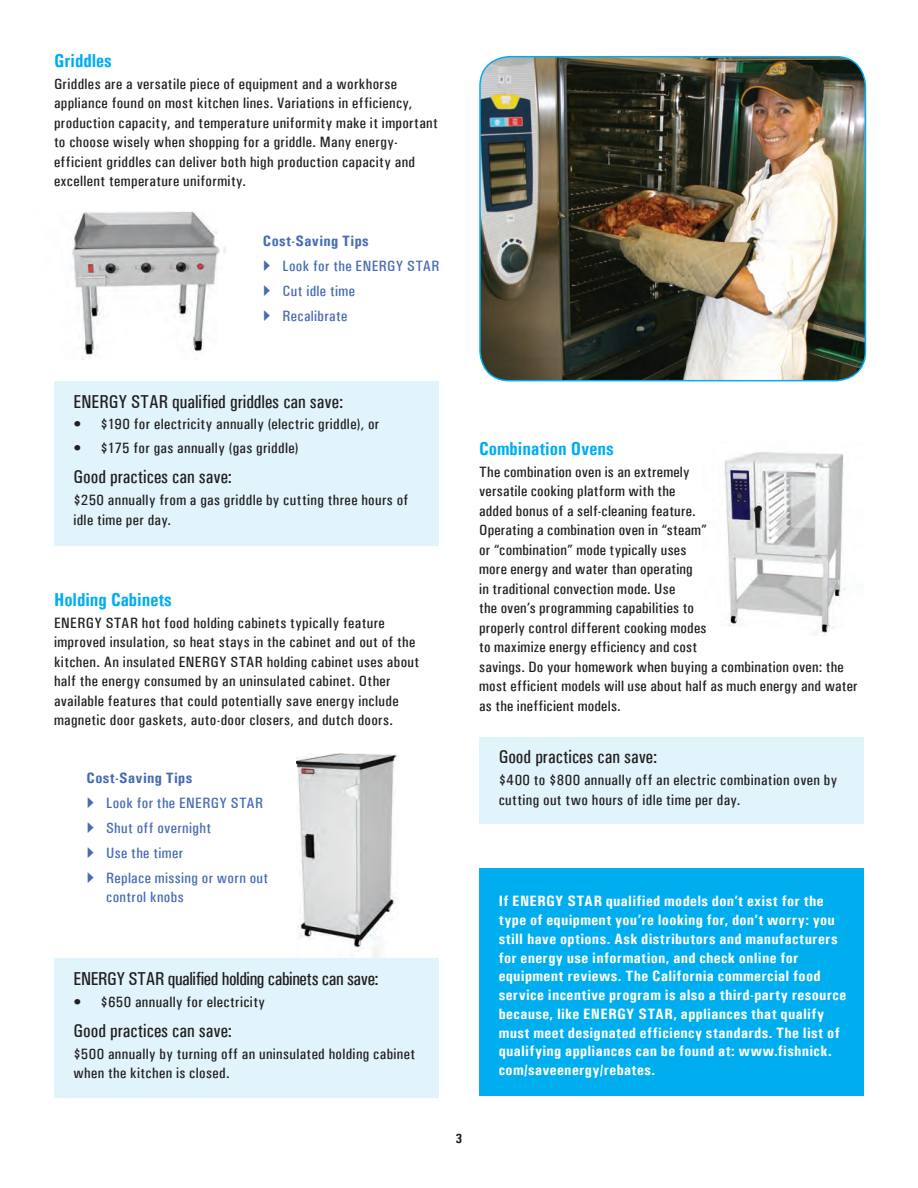
<style>
.page{position:relative;width:918px;height:1188px;background:#fff}
.page>*{position:absolute;margin:0;border:0;box-sizing:border-box;transform-origin:0 0}
.Box_subheader{font:500 18.75px "Univers Condensed";color:#231f20}
.Box_subheader-2{font:500 18.75px "Univers Condensed";letter-spacing:-.02em;color:#231f20}
.subhead_2{font:700 18.75px "Univers Condensed";color:#00aeef}
.body{font:500 15px/19.5px "Univers Condensed";letter-spacing:.02em;color:#231f20;scale:1.07 1}
.body-2{font:700 15px/18.8px "Univers Condensed";letter-spacing:.02em;color:#fff;scale:1.07 1}
.t1{font:500 15px/19.5px "Univers Condensed";letter-spacing:.025em;color:#476bb3;scale:1.07 1}
.CS_Box_head{font:700 15px "Univers Condensed";letter-spacing:.025em;color:#476bb3;scale:1.07 1}
.t2{font:700 13.5px "Univers Condensed";color:#231f20;scale:1.07 1}
</style>
<div class="page">
<img style="left:724px;top:452px;width:122px;height:184px">
<div style="left:54px;top:381px;width:385px;height:165px;background:#e1f4fc"></div>
<div style="left:54px;top:958px;width:385px;height:140px;background:#e1f4fc"></div>
<div style="left:479px;top:737px;width:385px;height:87px;background:#e1f4fc"></div>
<img style="left:70px;top:212px;width:156px;height:148px">
<img style="left:296px;top:753px;width:103px;height:205px">
<img style="left:481px;top:57px;width:384px;height:323px">
<div style="left:479px;top:868px;width:385px;height:228px;background:#00aeef"></div>
<p class="subhead_2" style="left:54px;top:49px;width:59px">Griddles</p>
<p class="body" style="left:54px;top:74px;width:360px">Griddles are a versatile piece of equipment and a workhorse appliance found on most kitchen lines. Variations in efficiency, production capacity, and temperature uniformity make it important to choose wisely when shopping for a griddle. Many energy&shy;efficient griddles can deliver both high production capacity and excellent temperature uniformity.</p>
<p class="CS_Box_head" style="left:263px;top:232px;width:100px">Cost-Saving Tips</p>
<p class="t1" style="left:282px;top:256px;width:148px">Look for the ENERGY STAR</p>
<p class="t1" style="left:282px;top:281px;width:69px">Cut idle time</p>
<p class="t1" style="left:282px;top:306px;width:62px">Recalibrate</p>
<p class="Box_subheader" style="left:73px;top:390px;width:271px">ENERGY STAR qualified griddles can save:</p>
<p class="body" style="left:73px;top:414px;width:287px">• $190 for electricity annually (electric griddle), or</p>
<p class="body" style="left:73px;top:438px;width:212px">• $175 for gas annually (gas griddle)</p>
<p class="Box_subheader" style="left:73px;top:466px;width:160px">Good practices can save:</p>
<p class="body" style="left:73px;top:490px;width:314px">$250 annually from a gas griddle by cutting three hours of idle time per day.</p>
<p class="subhead_2" style="left:54px;top:588px;width:119px">Holding Cabinets</p>
<p class="body" style="left:54px;top:613px;width:343px">ENERGY STAR hot food holding cabinets typically feature improved insulation, so heat stays in the cabinet and out of the kitchen. An insulated ENERGY STAR holding cabinet uses about half the energy consumed by an uninsulated cabinet. Other available features that could potentially save energy include magnetic door gaskets, auto-door closers, and dutch doors.</p>
<p class="CS_Box_head" style="left:87px;top:769px;width:100px">Cost-Saving Tips</p>
<p class="t1" style="left:106px;top:793px;width:148px">Look for the ENERGY STAR</p>
<p class="t1" style="left:106px;top:818px;width:100px">Shut off overnight</p>
<p class="t1" style="left:106px;top:843px;width:74px">Use the timer</p>
<p class="t1" style="left:106px;top:868px;width:153px">Replace missing or worn out control knobs</p>
<p class="Box_subheader-2" style="left:73px;top:968px;width:307px">ENERGY STAR qualified holding cabinets can save:</p>
<p class="body" style="left:73px;top:992px;width:181px">• $650 annually for electricity</p>
<p class="Box_subheader" style="left:73px;top:1020px;width:160px">Good practices can save:</p>
<p class="body" style="left:73px;top:1044px;width:321px">$500 annually by turning off an uninsulated holding cabinet when the kitchen is closed.</p>
<p class="subhead_2" style="left:479px;top:437px;width:136px">Combination Ovens</p>
<p class="body" style="left:479px;top:462px;width:355px">The combination oven is an extremely<br>versatile cooking platform with the<br>added bonus of a self-cleaning feature.<br>Operating a combination oven in “steam”<br>or “combination” mode typically uses<br>more energy and water than operating<br>in traditional convection mode. Use<br>the oven’s programming capabilities to<br>properly control different cooking modes<br>to maximize energy efficiency and cost<br>savings. Do your homework when buying a combination oven: the most efficient models will use about half as much energy and water as the inefficient models.</p>
<p class="Box_subheader" style="left:499px;top:746px;width:160px">Good practices can save:</p>
<p class="body" style="left:499px;top:770px;width:318px">$400 to $800 annually off an electric combination oven by cutting out two hours of idle time per day.</p>
<p class="t2" style="left:456px;top:1131px;width:8px">3</p>
<p class="body-2" style="left:499px;top:892px;width:326px">If ENERGY STAR qualified models don’t exist for the type of equipment you’re looking for, don’t worry: you still have options. Ask distributors and manufacturers for energy use information, and check online for equipment reviews. The California commercial food service incentive program is also a third-party resource because, like ENERGY STAR, appliances that qualify must meet designated efficiency standards. The list of qualifying appliances can be found at: www.fishnick. com/saveenergy/rebates.</p>
</div>
